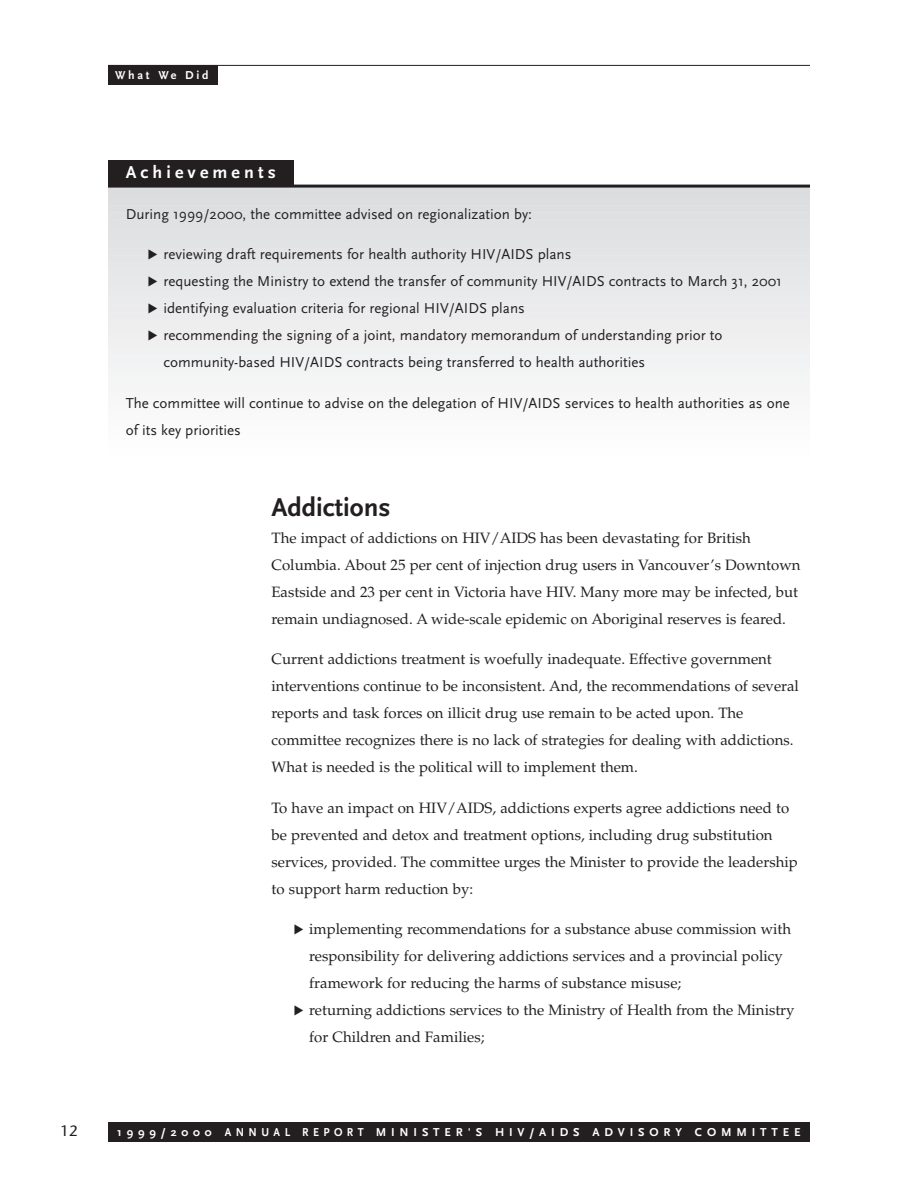
<style>
.page{position:relative;width:918px;height:1188px;background:#fff}
.page>*{position:absolute;margin:0;border:0;box-sizing:border-box;transform-origin:0 0}
.t1{font:700 27px "Scala Sans";color:#231f20}
.t2{font:700 18px "Scala Sans";letter-spacing:.23em;color:#fff}
.t3{font:15px/27px "Palatino";color:#231f20}
.t4{font:15px/27px "Scala Sans";color:#231f20}
.t5{font:15px "Stone Sans";color:#231f20}
.t6{font:700 12px "Scala Sans";letter-spacing:.405em;color:#fff}
.t7{font:700 12px "Scala Sans";letter-spacing:.23em;color:#fff}
.s1{font-family:"Zeal"}
</style>
<div class="page">
<div style="left:108px;top:160px;width:186px;height:34px;background:#231f20"></div>
<div style="left:108px;top:185px;width:702px;height:8px;background:#dcdddf"></div>
<div style="left:108px;top:189px;width:702px;height:11px;background:#dcdddf"></div>
<div style="left:108px;top:196px;width:702px;height:12px;background:#dddee0"></div>
<div style="left:108px;top:203px;width:702px;height:12px;background:#dedfe1"></div>
<div style="left:108px;top:210px;width:702px;height:12px;background:#dfe0e2"></div>
<div style="left:108px;top:217px;width:702px;height:12px;background:#e0e1e3"></div>
<div style="left:108px;top:224px;width:702px;height:12px;background:#e1e2e4"></div>
<div style="left:108px;top:232px;width:702px;height:11px;background:#e1e2e4"></div>
<div style="left:108px;top:239px;width:702px;height:12px;background:#e2e3e5"></div>
<div style="left:108px;top:246px;width:702px;height:12px;background:#e3e4e6"></div>
<div style="left:108px;top:253px;width:702px;height:12px;background:#e4e5e7"></div>
<div style="left:108px;top:260px;width:702px;height:12px;background:#e5e6e8"></div>
<div style="left:108px;top:267px;width:702px;height:12px;background:#e6e7e9"></div>
<div style="left:108px;top:275px;width:702px;height:11px;background:#e7e8e9"></div>
<div style="left:108px;top:282px;width:702px;height:11px;background:#e8e9ea"></div>
<div style="left:108px;top:289px;width:702px;height:12px;background:#e9eaeb"></div>
<div style="left:108px;top:296px;width:702px;height:12px;background:#eaebec"></div>
<div style="left:108px;top:303px;width:702px;height:12px;background:#ebebed"></div>
<div style="left:108px;top:310px;width:702px;height:12px;background:#ececee"></div>
<div style="left:108px;top:317px;width:702px;height:12px;background:#ededee"></div>
<div style="left:108px;top:325px;width:702px;height:11px;background:#eeeeef"></div>
<div style="left:108px;top:332px;width:702px;height:12px;background:#efeff0"></div>
<div style="left:108px;top:339px;width:702px;height:12px;background:#f0f0f1"></div>
<div style="left:108px;top:346px;width:702px;height:12px;background:#f0f1f2"></div>
<div style="left:108px;top:353px;width:702px;height:12px;background:#f1f2f3"></div>
<div style="left:108px;top:360px;width:702px;height:12px;background:#f2f3f4"></div>
<div style="left:108px;top:368px;width:702px;height:11px;background:#f3f4f4"></div>
<div style="left:108px;top:375px;width:702px;height:11px;background:#f4f5f5"></div>
<div style="left:108px;top:382px;width:702px;height:12px;background:#f5f5f6"></div>
<div style="left:108px;top:389px;width:702px;height:12px;background:#f6f6f7"></div>
<div style="left:108px;top:396px;width:702px;height:12px;background:#f7f7f8"></div>
<div style="left:108px;top:403px;width:702px;height:12px;background:#f8f8f9"></div>
<div style="left:108px;top:410px;width:702px;height:12px;background:#f9f9f9"></div>
<div style="left:108px;top:418px;width:702px;height:11px;background:#fafafa"></div>
<div style="left:108px;top:425px;width:702px;height:12px;background:#fbfbfb"></div>
<div style="left:108px;top:1123px;width:702px;height:19px;background:#231f20"></div>
<div style="left:108px;top:66px;width:110px;height:19px;background:#231f20"></div>
<hr style="left:108px;top:65px;width:702px;height:1px;background:#231f20">
<hr style="left:108px;top:185px;width:702px;height:3px;background:#231f20">
<p class="t7" style="left:115px;top:71px;width:95px">What We Did</p>
<p class="t2" style="left:126px;top:165px;width:152px">Achievements</p>
<p class="t4" style="left:126px;top:202px;width:408px">During 1999/2000, the committee advised on regionalization by:</p>
<p class="t4" style="left:147px;top:242px;width:426px"><span class="s1">❿</span> reviewing draft requirements for health authority HIV/AIDS plans</p>
<p class="t4" style="left:147px;top:269px;width:636px"><span class="s1">❿</span> requesting the Ministry to extend the transfer of community HIV/AIDS contracts to March 31, 2001</p>
<p class="t4" style="left:147px;top:296px;width:379px"><span class="s1">❿</span> identifying evaluation criteria for regional HIV/AIDS plans</p>
<p class="t4" style="left:147px;top:323px;width:577px"><span class="s1">❿</span> recommending the signing of a joint, mandatory memorandum of understanding prior to</p>
<p class="t4" style="left:164px;top:350px;width:483px">community-based HIV/AIDS contracts being transferred to health authorities</p>
<p class="t4" style="left:126px;top:391px;width:666px">The committee will continue to advise on the delegation of HIV/AIDS services to health authorities as one of its key priorities</p>
<h1 class="t1" style="left:272px;top:496px;width:121px">Addictions</h1>
<p class="t3" style="left:272px;top:526px;width:531px">The impact of addictions on HIV/AIDS has been devastating for British Columbia. About 25 per cent of injection drug users in Vancouver’s Downtown Eastside and 23 per cent in Victoria have HIV. Many more may be infected, but remain undiagnosed. A wide-scale epidemic on Aboriginal reserves is feared.</p>
<p class="t3" style="left:272px;top:648px;width:529px">Current addictions treatment is woefully inadequate. Effective government interventions continue to be inconsistent. And, the recommendations of several reports and task forces on illicit drug use remain to be acted upon. The committee recognizes there is no lack of strategies for dealing with addictions.<br>What is needed is the political will to implement them.</p>
<p class="t3" style="left:272px;top:796px;width:528px">To have an impact on HIV/AIDS, addictions experts agree addictions need to be prevented and detox and treatment options, including drug substitution services, provided. The committee urges the Minister to provide the leadership to support harm reduction by:</p>
<p class="t3" style="left:293px;top:918px;width:500px"><span class="s1">❿</span> implementing recommendations for a substance abuse commission with</p>
<p class="t3" style="left:309px;top:945px;width:475px">responsibility for delivering addictions services and a provincial policy</p>
<p class="t3" style="left:309px;top:972px;width:373px">framework for reducing the harms of substance misuse;</p>
<p class="t3" style="left:293px;top:999px;width:503px"><span class="s1">❿</span> returning addictions services to the Ministry of Health from the Ministry</p>
<p class="t3" style="left:309px;top:1026px;width:177px">for Children and Families;</p>
<p class="t5" style="left:61px;top:1125px;width:19px">12</p>
<p class="t6" style="left:117px;top:1127px;width:685px">1999/2000 ANNUAL REPORT MINISTER'S HIV/AIDS ADVISORY COMMITTEE</p>
</div>
